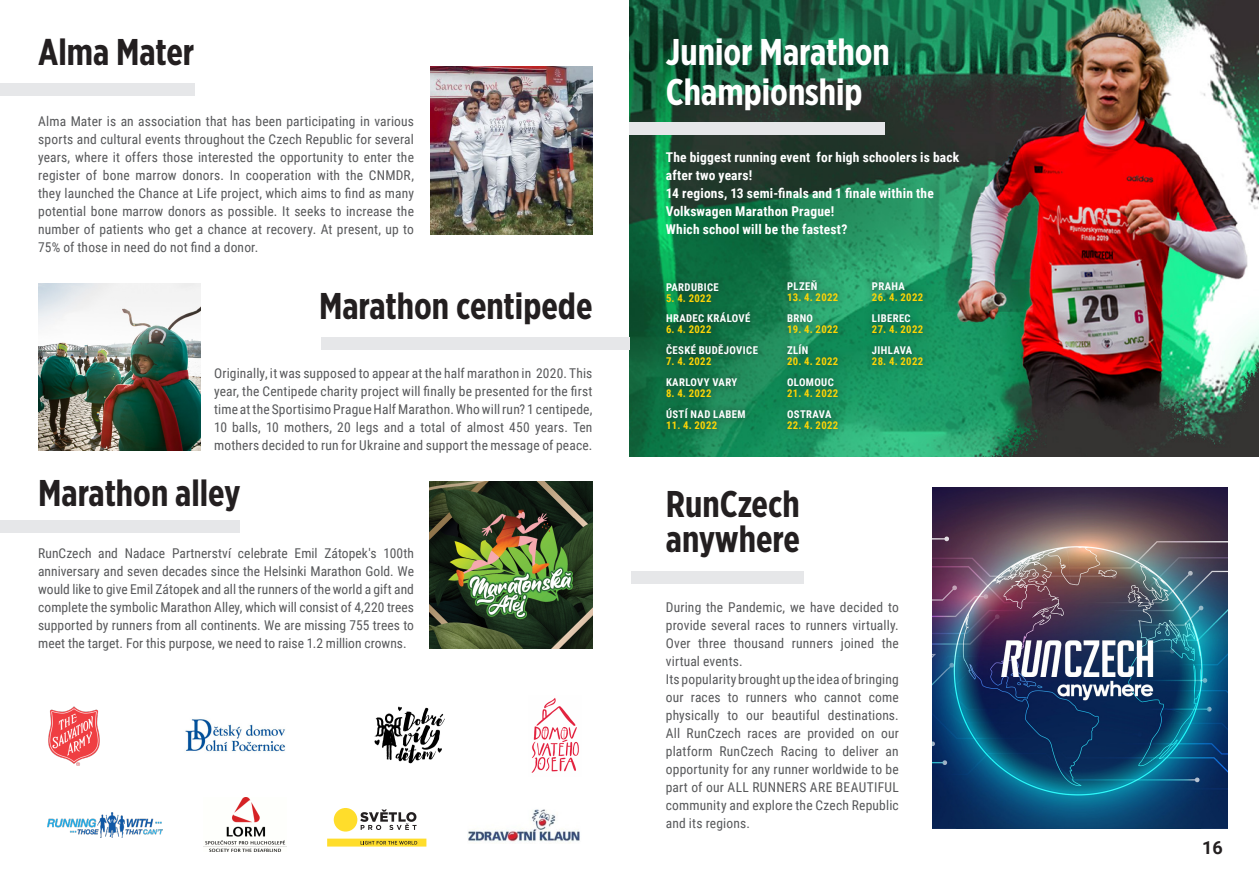
<style>
.page{position:relative;width:1259px;height:893px;background:#fff}
.page>*{position:absolute;margin:0;border:0;box-sizing:border-box;transform-origin:0 0}
.t1{font:700 37.2px "Gotham X Narrow";color:#231f20}
.t2{font:700 37.2px/40.5px "Gotham X Narrow";color:#fff}
.t3{font:700 18px "Roboto";color:#231f20}
.t4{font:13.5px/18px "Roboto Condensed";letter-spacing:.01em;color:#57585a;text-align:justify}
.t5{font:700 13.5px/18px "Roboto Condensed";letter-spacing:.015em;color:#fff}
.t6{font:700 10.8px "Roboto Condensed";letter-spacing:.035em;color:#fff}
.t7{font:700 10.65px "Roboto Condensed";letter-spacing:.035em;color:#fcd406}
.t8{font:700 10.65px "Roboto Condensed";letter-spacing:.035em;color:#fff}
</style>
<div class="page">
<img style="left:629px;top:0;width:630px;height:456px">
<div style="left:629px;top:122px;width:255px;height:12px;background:#e6e7e9"></div>
<div style="left:630px;top:571px;width:173px;height:12px;background:#e6e7e9"></div>
<img style="left:38px;top:283px;width:162px;height:168px">
<img style="left:431px;top:67px;width:161px;height:167px">
<div style="left:0;top:520px;width:239px;height:13px;background:#e6e7e9"></div>
<div style="left:0;top:83px;width:194px;height:12px;background:#e6e7e9"></div>
<div style="left:321px;top:338px;width:308px;height:12px;background:#e6e7e9"></div>
<img style="left:429px;top:481px;width:163px;height:167px">
<img style="left:932px;top:487px;width:295px;height:341px">
<div style="left:657px;top:370px;width:88px;height:36px;background:#231f20;opacity:.65"></div>
<div style="left:657px;top:336px;width:109px;height:39px;background:#231f20;opacity:.65"></div>
<div style="left:657px;top:275px;width:70px;height:36px;background:#231f20;opacity:.65"></div>
<div style="left:658px;top:305px;width:101px;height:37px;background:#231f20;opacity:.65"></div>
<div style="left:779px;top:271px;width:67px;height:39px;background:#231f20;opacity:.65"></div>
<div style="left:658px;top:400px;width:96px;height:38px;background:#231f20;opacity:.65"></div>
<div style="left:779px;top:306px;width:67px;height:37px;background:#231f20;opacity:.65"></div>
<div style="left:779px;top:337px;width:67px;height:38px;background:#231f20;opacity:.65"></div>
<div style="left:779px;top:370px;width:67px;height:36px;background:#231f20;opacity:.65"></div>
<div style="left:779px;top:401px;width:67px;height:37px;background:#231f20;opacity:.65"></div>
<div style="left:863px;top:274px;width:68px;height:36px;background:#231f20;opacity:.65"></div>
<div style="left:863px;top:306px;width:68px;height:37px;background:#231f20;opacity:.65"></div>
<div style="left:864px;top:338px;width:67px;height:37px;background:#231f20;opacity:.65"></div>
<img style="left:203px;top:798px;width:83px;height:54px">
<img style="left:48px;top:812px;width:114px;height:25px">
<img style="left:468px;top:809px;width:112px;height:34px">
<div style="left:334px;top:808px;width:23px;height:24px;background:#ffdd2b;border-radius:50%"></div>
<svg style="left:360px;top:809px;width:56px;height:21px"></svg>
<div style="left:327px;top:839px;width:99px;height:8px;background:#ffdd2b"></div>
<svg style="left:360px;top:841px;width:57px;height:4px"></svg>
<img style="left:48px;top:706px;width:52px;height:60px">
<img style="left:531px;top:698px;width:48px;height:75px">
<img style="left:185px;top:719px;width:100px;height:33px">
<img style="left:374px;top:706px;width:71px;height:58px">
<p class="t1" style="left:38px;top:29px;width:158px">Alma Mater</p>
<p class="t4" style="left:38px;top:112px;width:377px">Alma Mater is an association that has been participating in various sports and cultural events throughout the Czech Republic for several years, where it offers those interested the opportunity to enter the register of bone marrow donors. In cooperation with the CNMDR, they launched the Chance at Life project, which aims to find as many potential bone marrow donors as possible. It seeks to increase the number of patients who get a chance at recovery. At present, up to 75% of those in need do not find a donor.</p>
<p class="t1" style="left:319px;top:283px;width:275px">Marathon centipede</p>
<p class="t4" style="left:214px;top:364px;width:380px">Originally, it was supposed to appear at the half marathon in 2020. This year, the Centipede charity project will finally be presented for the first time at the Sportisimo Prague Half Marathon. Who will run? 1 centipede, 10 balls, 10 mothers, 20 legs and a total of almost 450 years. Ten mothers decided to run for Ukraine and support the message of peace.</p>
<p class="t1" style="left:38px;top:470px;width:204px">Marathon alley</p>
<p class="t4" style="left:38px;top:544px;width:377px">RunCzech and Nadace Partnerství celebrate Emil Zátopek's 100th anniversary and seven decades since the Helsinki Marathon Gold. We would like to give Emil Zátopek and all the runners of the world a gift and complete the symbolic Marathon Alley, which will consist of 4,220 trees supported by runners from all continents. We are missing 755 trees to meet the target. For this purpose, we need to raise 1.2 million crowns.</p>
<p class="t2" style="left:666px;top:31px;width:225px">Junior Marathon<br>Championship</p>
<p class="t5" style="left:666px;top:148px;width:295px">The biggest running event for high schoolers is back after two years!</p>
<p class="t5" style="left:666px;top:184px;width:269px">14 regions, 13 semi-finals and 1 finale within the<br>Volkswagen Marathon Prague!</p>
<p class="t5" style="left:666px;top:220px;width:183px">Which school will be the fastest?</p>
<p class="t8" style="left:666px;top:279px;width:54px">PARDUBICE</p>
<p class="t7" style="left:666px;top:290px;width:47px">5. 4. 2022</p>
<p class="t6" style="left:666px;top:311px;width:86px">HRADEC KRÁLOVÉ</p>
<p class="t7" style="left:666px;top:322px;width:47px">6. 4. 2022</p>
<p class="t6" style="left:666px;top:343px;width:93px">ČESKÉ BUDĚJOVICE</p>
<p class="t7" style="left:666px;top:354px;width:47px">7. 4. 2022</p>
<p class="t8" style="left:666px;top:375px;width:73px">KARLOVY VARY</p>
<p class="t7" style="left:666px;top:386px;width:47px">8. 4. 2022</p>
<p class="t8" style="left:666px;top:407px;width:81px">ÚSTÍ NAD LABEM</p>
<p class="t7" style="left:666px;top:417px;width:53px">11. 4. 2022</p>
<p class="t8" style="left:787px;top:278px;width:32px">PLZEŇ</p>
<p class="t7" style="left:787px;top:289px;width:53px">13. 4. 2022</p>
<p class="t8" style="left:787px;top:311px;width:28px">BRNO</p>
<p class="t7" style="left:787px;top:322px;width:53px">19. 4. 2022</p>
<p class="t8" style="left:787px;top:343px;width:23px">ZLÍN</p>
<p class="t7" style="left:787px;top:354px;width:53px">20. 4. 2022</p>
<p class="t8" style="left:787px;top:375px;width:48px">OLOMOUC</p>
<p class="t7" style="left:787px;top:386px;width:53px">21. 4. 2022</p>
<p class="t8" style="left:787px;top:407px;width:46px">OSTRAVA</p>
<p class="t7" style="left:787px;top:417px;width:53px">22. 4. 2022</p>
<p class="t1" style="left:666px;top:481px;width:135px">RunCzech</p>
<p class="t1" style="left:666px;top:516px;width:136px">anywhere</p>
<p class="t8" style="left:872px;top:278px;width:34px">PRAHA</p>
<p class="t7" style="left:872px;top:289px;width:53px">26. 4. 2022</p>
<p class="t8" style="left:872px;top:311px;width:40px">LIBEREC</p>
<p class="t7" style="left:872px;top:322px;width:53px">27. 4. 2022</p>
<p class="t8" style="left:872px;top:343px;width:42px">JIHLAVA</p>
<p class="t7" style="left:872px;top:354px;width:53px">28. 4. 2022</p>
<p class="t4" style="left:666px;top:598px;width:234px">During the Pandemic, we have decided to provide several races to runners virtually.<br>Over three thousand runners joined the virtual events.</p>
<p class="t4" style="left:666px;top:670px;width:234px">Its popularity brought up the idea of bringing our races to runners who cannot come physically to our beautiful destinations.<br>All RunCzech races are provided on our platform RunCzech Racing to deliver an opportunity for any runner worldwide to be part of our ALL RUNNERS ARE BEAUTIFUL community and explore the Czech Republic and its regions.</p>
<p class="t3" style="left:1202px;top:835px;width:22px">16</p>
</div>
